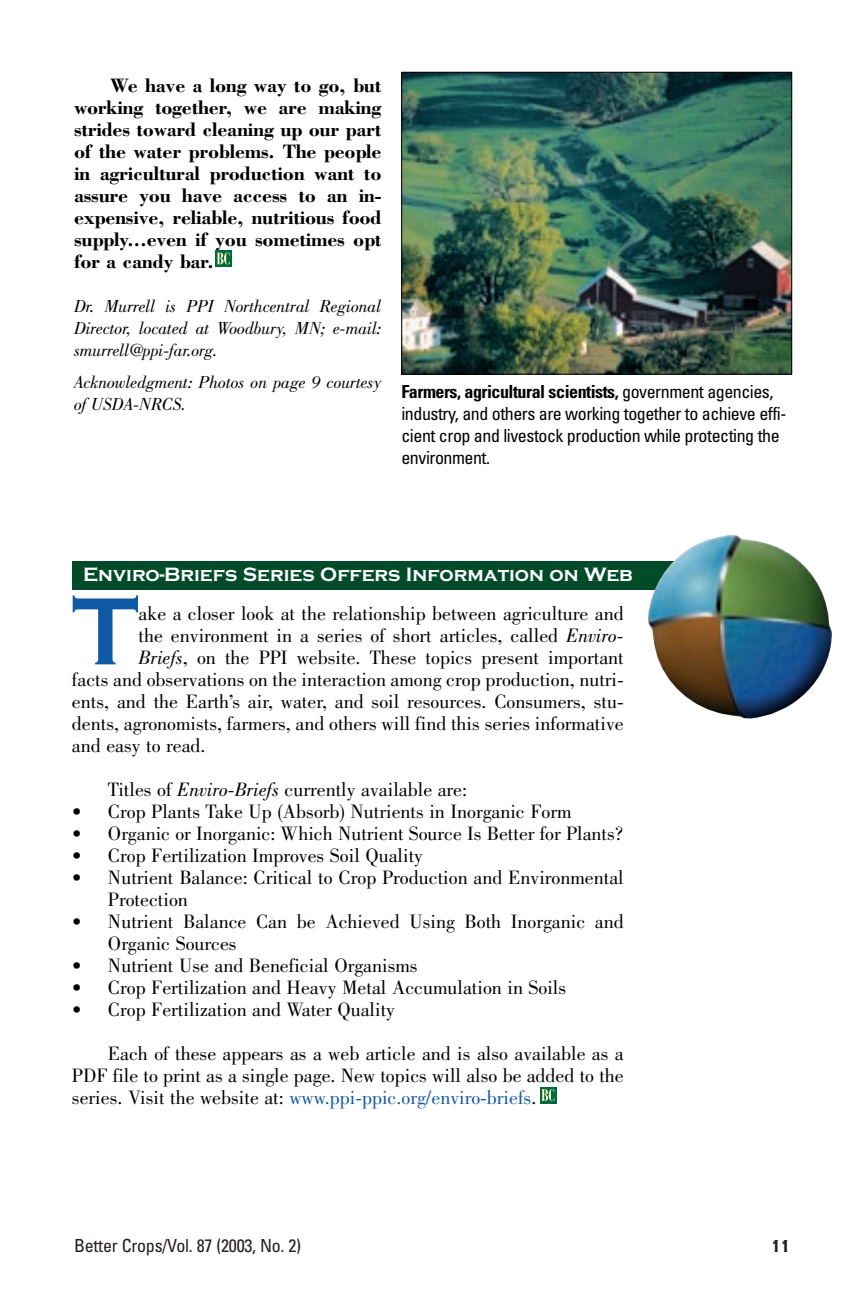
<style>
.page{position:relative;width:864px;height:1296px;background:#fff}
.page>*{position:absolute;margin:0;border:0;box-sizing:border-box;transform-origin:0 0}
.t1{font:700 98.8px "Copperplate Gothic";color:#1059a5}
.t2{font:20px/22px "Bodoni";color:#000}
.t3{font:700 20px/22px "Bodoni";letter-spacing:-.015em;color:#000;text-align:justify}
.t4{font:700 20px "Copperplate Gothic";color:#fff}
.t5{font:condensed 18px/22px "Univers";letter-spacing:-.025em;color:#000}
.t6{font:italic 18px/22px "Bodoni";letter-spacing:-.01em;color:#000;text-align:justify}
.t7{font:condensed 18px "Univers";letter-spacing:-.015em;color:#231f20}
.t8{font:700 18px "Copperplate Gothic";color:#231f20}
.s1{font-weight:700}
.s2{font-style:italic}
.s3{color:#1059a5}
</style>
<div class="page">
<div style="left:215px;top:251px;width:17px;height:16px;background:#00693f"></div>
<svg style="left:217px;top:252px;width:13px;height:12px"></svg>
<img style="left:403px;top:74px;width:387px;height:298px">
<div style="left:401px;top:72px;width:391px;height:302px;border:1px solid #000"></div>
<svg style="left:540px;top:1087px;width:16px;height:16px"></svg>
<svg style="left:542px;top:1089px;width:12px;height:12px"></svg>
<div style="left:72px;top:561px;width:720px;height:29px;background:#014a2a"></div>
<img style="left:648px;top:535px;width:184px;height:183px">
<p class="t3" style="left:74px;top:76px;width:309px;text-indent:36px">We have a long way to go, but working together, we are making strides toward cleaning up our part of the water problems. The people in agricultural production want to assure you have access to an in&shy;expensive, reliable, nutritious food supply...even if you sometimes opt for a candy bar.</p>
<p class="t6" style="left:74px;top:296px;width:309px">Dr. Murrell is PPI Northcentral Regional Director, located at Woodbury, MN; e-mail: smurrell@ppi-far.org.</p>
<p class="t6" style="left:74px;top:372px;width:309px">Acknowledgment: Photos on page 9 courtesy of USDA-NRCS.</p>
<p class="t5" style="left:401px;top:382px;width:387px"><span class="s1">Farmers, agricultural scientists,</span> government agencies, industry, and others are working together to achieve effi&shy;cient crop and livestock production while protecting the environment.</p>
<p class="t4" style="left:83px;top:563px;width:551px">Enviro-Briefs Series Offers Information on Web</p>
<h1 class="t1" style="left:72px;top:572px;width:68px">T</h1>
<p class="t2" style="left:138px;top:605px;width:487px">ake a closer look at the relationship between agriculture and</p>
<p class="t2" style="left:138px;top:627px;width:487px">the environment in a series of short articles, called <span class="s2">Enviro-</span></p>
<p class="t2" style="left:138px;top:649px;width:487px"><span class="s2">Briefs</span>, on the PPI website. These topics present important</p>
<p class="t2" style="left:72px;top:671px;width:553px">facts and observations on the interaction among crop production, nutri-</p>
<p class="t2" style="left:72px;top:693px;width:553px">ents, and the Earth’s air, water, and soil resources. Consumers, stu-</p>
<p class="t2" style="left:72px;top:715px;width:553px">dents, agronomists, farmers, and others will find this series informative</p>
<p class="t2" style="left:72px;top:737px;width:135px">and easy to read.</p>
<p class="t2" style="left:108px;top:781px;width:361px">Titles of <span class="s2">Enviro-Briefs</span> currently available are:</p>
<p class="t2" style="left:72px;top:803px;width:501px">• Crop Plants Take Up (Absorb) Nutrients in Inorganic Form</p>
<p class="t2" style="left:72px;top:825px;width:553px">• Organic or Inorganic: Which Nutrient Source Is Better for Plants?</p>
<p class="t2" style="left:72px;top:847px;width:353px">• Crop Fertilization Improves Soil Quality</p>
<p class="t2" style="left:108px;top:869px;width:517px;text-indent:-36px">• Nutrient Balance: Critical to Crop Production and Environmental<br>Protection</p>
<p class="t2" style="left:108px;top:913px;width:517px;text-indent:-36px">• Nutrient Balance Can be Achieved Using Both Inorganic and<br>Organic Sources</p>
<p class="t2" style="left:72px;top:957px;width:347px">• Nutrient Use and Beneficial Organisms</p>
<p class="t2" style="left:72px;top:979px;width:496px">• Crop Fertilization and Heavy Metal Accumulation in Soils</p>
<p class="t2" style="left:72px;top:1001px;width:325px">• Crop Fertilization and Water Quality</p>
<p class="t2" style="left:72px;top:1045px;width:553px;text-align:justify;text-indent:36px">Each of these appears as a web article and is also available as a PDF file to print as a single page. New topics will also be added to the series. Visit the website at: <span class="s3">www.ppi-ppic.org/enviro-briefs</span>.</p>
<p class="t7" style="left:74px;top:1239px;width:229px">Better Crops/Vol. 87 (2003, No. 2)</p>
<p class="t8" style="left:770px;top:1235px;width:24px">11</p>
</div>
